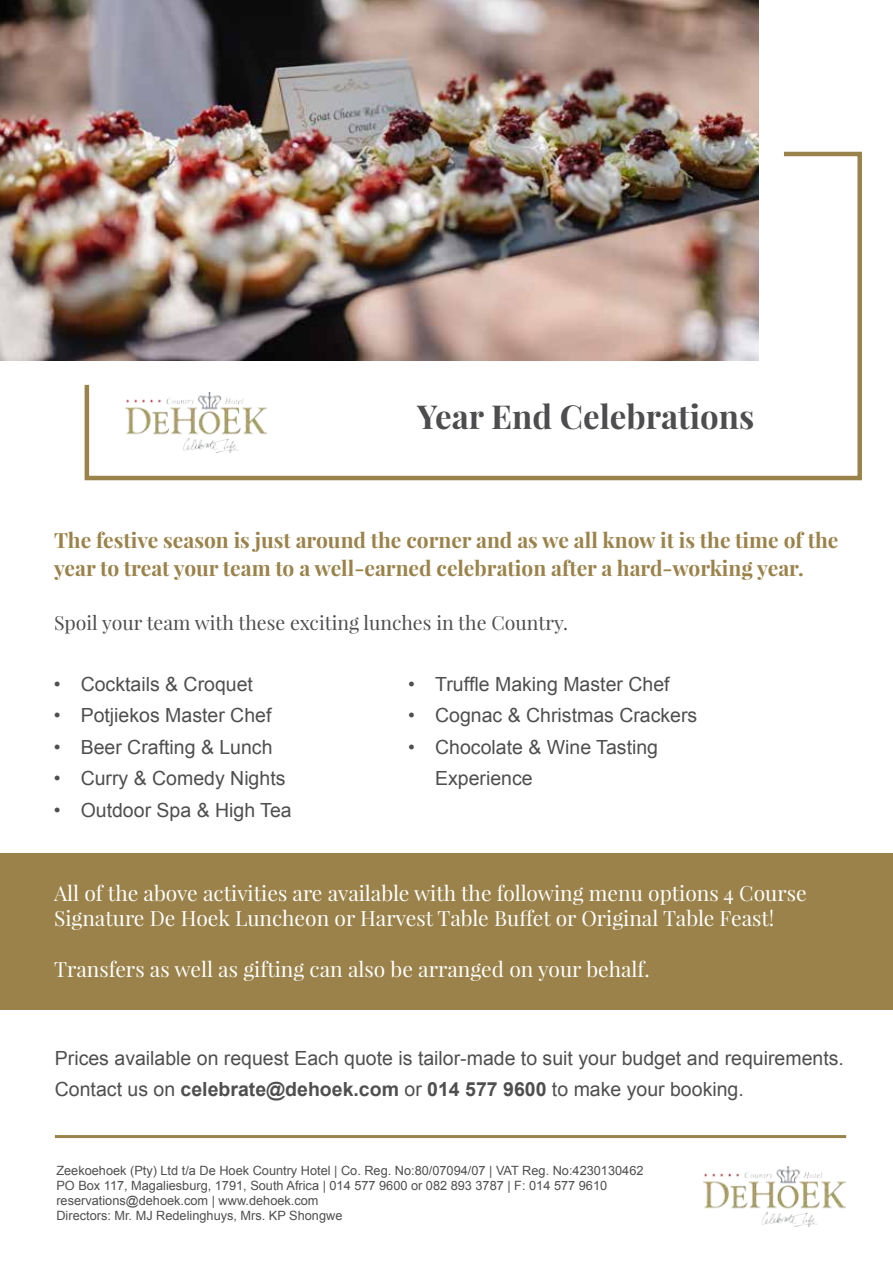
<style>
.page{position:relative;width:893px;height:1263px;background:#fff}
.page>*{position:absolute;margin:0;border:0;box-sizing:border-box;transform-origin:0 0}
.t1{font:700 33px "Playfair Display";color:#4d4d4f}
.t2{font:21px/25.5px "Playfair Display";color:#fff}
.t3{font:700 21px/28.5px "Playfair Display";color:#9a824a}
.t4{font:19.5px/31.5px "Arial";color:#4f4f4f}
.t5{font:19.5px "Playfair Display";color:#4e4e4f}
.t6{font:12.75px/15px "Arial";color:#4f4f4f}
.s1{font-weight:700}
</style>
<div class="page">
<div style="left:0;top:853px;width:893px;height:156px;background:#9a824a"></div>
<img style="left:0;top:0;width:758px;height:361px">
<img style="left:82px;top:149px;width:780px;height:332px">
<hr style="left:55px;top:1135px;width:791px;height:3px;background:#9a824a">
<img style="left:125px;top:392px;width:142px;height:60px">
<img style="left:704px;top:1166px;width:141px;height:60px">
<h1 class="t1" style="left:417px;top:396px;width:339px">Year End Celebrations</h1>
<p class="t3" style="left:54px;top:525px;width:786px">The festive season is just around the corner and as we all know it is the time of the year to treat your team to a well-earned celebration after a hard-working year.</p>
<p class="t5" style="left:54px;top:611px;width:515px">Spoil your team with these exciting lunches in the Country.</p>
<p class="t4" style="left:54px;top:668px;width:201px">• Cocktails &amp; Croquet</p>
<p class="t4" style="left:54px;top:700px;width:219px">• Potjiekos Master Chef</p>
<p class="t4" style="left:54px;top:731px;width:220px">• Beer Crafting &amp; Lunch</p>
<p class="t4" style="left:54px;top:763px;width:233px">• Curry &amp; Comedy Nights</p>
<p class="t4" style="left:54px;top:794px;width:240px">• Outdoor Spa &amp; High Tea</p>
<p class="t4" style="left:408px;top:668px;width:263px">• Truffle Making Master Chef</p>
<p class="t4" style="left:408px;top:700px;width:291px">• Cognac &amp; Christmas Crackers</p>
<p class="t4" style="left:435px;top:731px;width:224px;text-indent:-27px">• Chocolate &amp; Wine Tasting<br>Experience</p>
<p class="t2" style="left:54px;top:880px;width:754px">All of the above activities are available with the following menu options 4 Course<br>Signature De Hoek Luncheon or Harvest Table Buffet or Original Table Feast!</p>
<p class="t2" style="left:54px;top:956px;width:597px">Transfers as well as gifting can also be arranged on your behalf.</p>
<p class="t4" style="left:55px;top:1042px;width:791px">Prices available on request Each quote is tailor-made to suit your budget and requirements.<br>Contact us on <span class="s1">celebrate@dehoek.com</span> or <span class="s1">014 577 9600</span> to make your booking.</p>
<p class="t6" style="left:56px;top:1163px;width:589px">Zeekoehoek (Pty) Ltd t/a De Hoek Country Hotel | Co. Reg. No:80/07094/07 | VAT Reg. No:4230130462<br>PO Box 117, Magaliesburg, 1791, South Africa | 014 577 9600 or 082 893 3787 | F: 014 577 9610 reservations@dehoek.com | www.dehoek.com<br>Directors: Mr. MJ Redelinghuys, Mrs. KP Shongwe</p>
</div>
